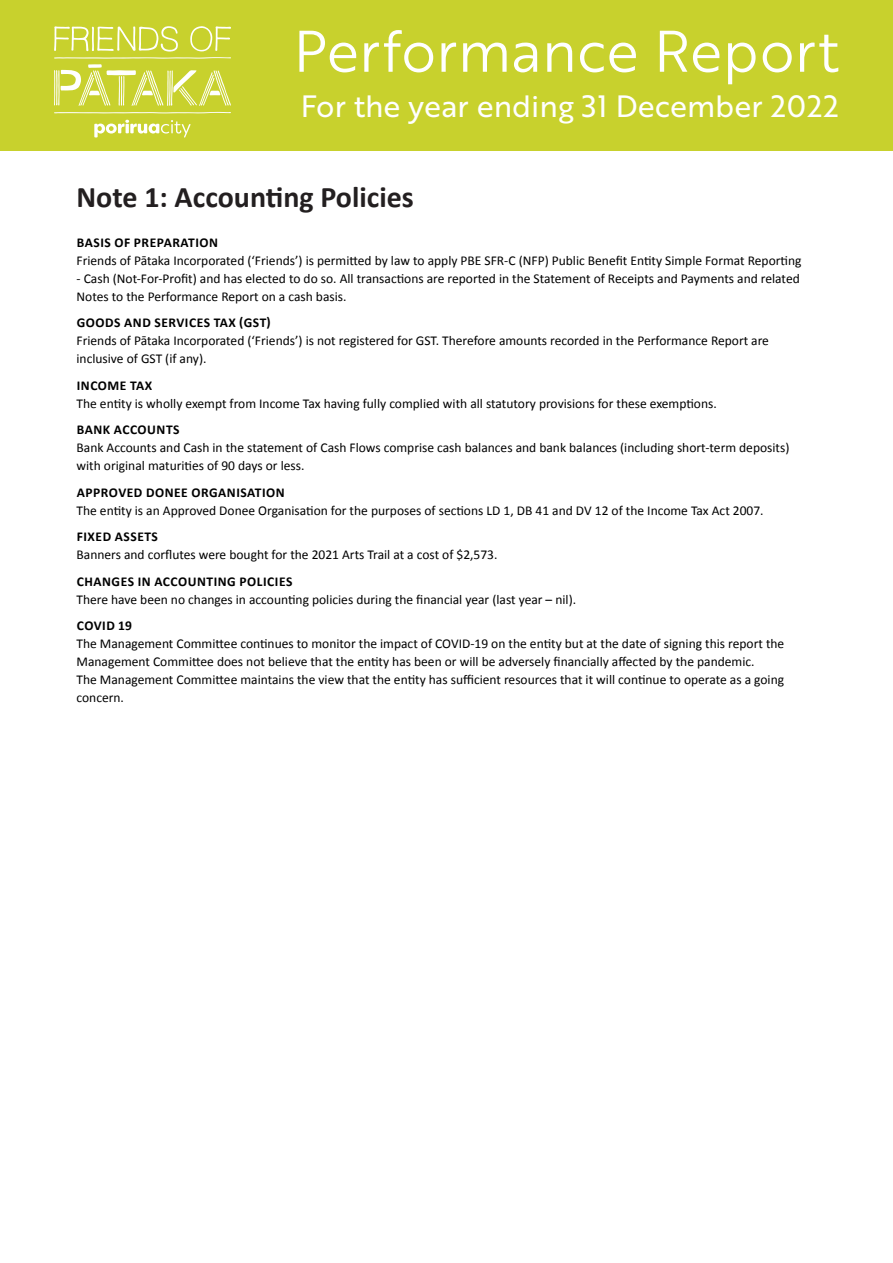
<style>
.page{position:relative;width:893px;height:1263px;background:#fff}
.page>*{position:absolute;margin:0;border:0;box-sizing:border-box;transform-origin:0 0}
.t1{font:57px "Brother 1816 Book";color:#fff}
.t2{font:30px "Brother 1816 Regular";color:#fff}
.FRIENDS{font:700 30px "Calibri";color:#231f20}
.TEXT{font:13.5px/18px "Calibri";color:#000}
.SUBHEAD{font:700 13.5px "Calibri";letter-spacing:.04em;color:#000}
</style>
<div class="page">
<div style="left:0;top:0;width:893px;height:151px;background:#c8d12d"></div>
<svg style="left:54px;top:112px;width:177px;height:1px"></svg>
<svg style="left:54px;top:26px;width:177px;height:80px"></svg>
<svg style="left:94px;top:120px;width:97px;height:17px"></svg>
<h1 class="t1" style="left:294px;top:9px;width:547px">Performance Report</h1>
<h2 class="t2" style="left:301px;top:84px;width:540px">For the year ending 31 December 2022</h2>
<p class="FRIENDS" style="left:77px;top:178px;width:339px">Note 1: Accounting Policies</p>
<p class="SUBHEAD" style="left:77px;top:234px;width:143px">BASIS OF PREPARATION</p>
<p class="TEXT" style="left:77px;top:251px;width:726px">Friends of Pātaka Incorporated (‘Friends’) is permitted by law to apply PBE SFR-C (NFP) Public Benefit Entity Simple Format Reporting</p>
<p class="TEXT" style="left:77px;top:269px;width:725px">- Cash (Not-For-Profit) and has elected to do so. All transactions are reported in the Statement of Receipts and Payments and related<br>Notes to the Performance Report on a cash basis.</p>
<p class="SUBHEAD" style="left:77px;top:314px;width:196px">GOODS AND SERVICES TAX (GST)</p>
<p class="TEXT" style="left:77px;top:332px;width:694px">Friends of Pātaka Incorporated (‘Friends’) is not registered for GST. Therefore amounts recorded in the Performance Report are inclusive of GST (if any).</p>
<p class="SUBHEAD" style="left:77px;top:377px;width:77px">INCOME TAX</p>
<p class="TEXT" style="left:77px;top:394px;width:642px">The entity is wholly exempt from Income Tax having fully complied with all statutory provisions for these exemptions.</p>
<p class="SUBHEAD" style="left:77px;top:421px;width:104px">BANK ACCOUNTS</p>
<p class="TEXT" style="left:77px;top:439px;width:714px">Bank Accounts and Cash in the statement of Cash Flows comprise cash balances and bank balances (including short-term deposits) with original maturities of 90 days or less.</p>
<p class="SUBHEAD" style="left:77px;top:484px;width:209px">APPROVED DONEE ORGANISATION</p>
<p class="TEXT" style="left:77px;top:501px;width:689px">The entity is an Approved Donee Organisation for the purposes of sections LD 1, DB 41 and DV 12 of the Income Tax Act 2007.</p>
<p class="SUBHEAD" style="left:77px;top:528px;width:83px">FIXED ASSETS</p>
<p class="TEXT" style="left:77px;top:546px;width:422px">Banners and corflutes were bought for the 2021 Arts Trail at a cost of $2,573.</p>
<p class="SUBHEAD" style="left:77px;top:573px;width:217px">CHANGES IN ACCOUNTING POLICIES</p>
<p class="TEXT" style="left:77px;top:590px;width:501px">There have been no changes in accounting policies during the financial year (last year – nil).</p>
<p class="SUBHEAD" style="left:77px;top:617px;width:57px">COVID 19</p>
<p class="TEXT" style="left:77px;top:635px;width:709px">The Management Committee continues to monitor the impact of COVID-19 on the entity but at the date of signing this report the<br>Management Committee does not believe that the entity has been or will be adversely financially affected by the pandemic.</p>
<p class="TEXT" style="left:77px;top:671px;width:709px">The Management Committee maintains the view that the entity has sufficient resources that it will continue to operate as a going concern.</p>
</div>
